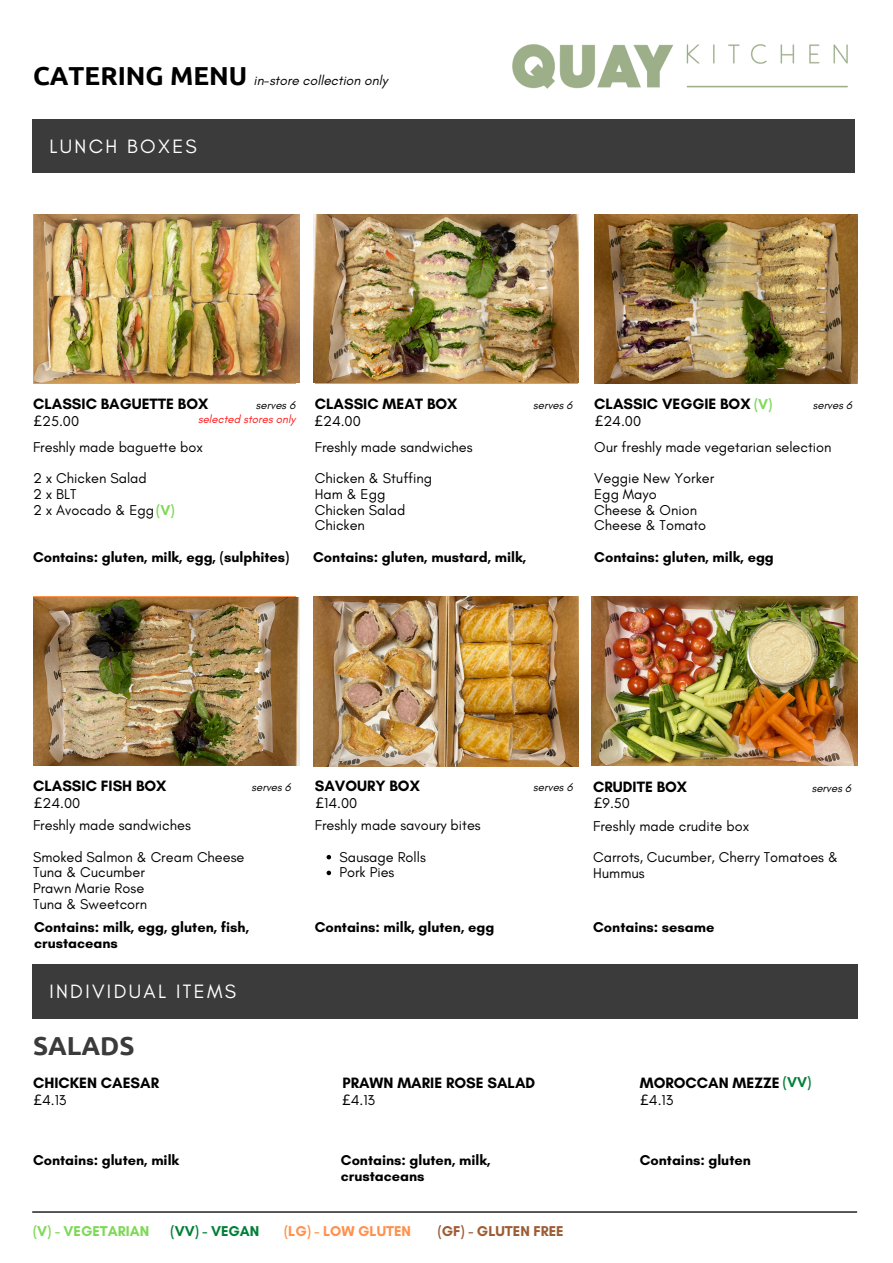
<style>
.page{position:relative;width:893px;height:1263px;background:#fff}
.page>*{position:absolute;margin:0;border:0;box-sizing:border-box;transform-origin:0 0}
.t1{font:700 26.03px "Ubuntu";color:#000}
.t2{font:700 26.03px "Ubuntu";color:#3b3b3b}
.t3{font:19.65px "Glacial Indifference";letter-spacing:.12em;color:#fff}
.t4{font:700 15.3px "Glacial Indifference";color:#000}
.t5{font:14.48px/15.8px "Glacial Indifference";color:#000}
.t6{font:700 14.48px/15.8px "Glacial Indifference";color:#000}
.t7{font:700 14.48px "Glacial Indifference";color:#9d5c34}
.t8{font:700 14.48px "Glacial Indifference";color:#7ed957}
.t9{font:700 14.48px "Glacial Indifference";color:#ff914d}
.t10{font:700 14.48px "Glacial Indifference";color:#008037}
.t11{font:italic 13.8px "Glacial Indifference";color:#000}
.t12{font:italic 11.55px "Glacial Indifference";color:#000}
.t13{font:italic 11.55px "Glacial Indifference";color:#ff1616}
.s1{font-size:14.48px;color:#7ed957}
.s2{font-family:"Noto Sans"}
.s3{font-weight:700;color:#7ed957}
.s4{font-size:14.48px;color:#008037}
</style>
<div class="page">
<div style="left:32px;top:120px;width:822px;height:53px;background:#3b3b3b"></div>
<hr style="left:32px;top:1211px;width:825px;height:2px;background:#3b3b3b">
<div style="left:32px;top:965px;width:825px;height:53px;background:#3b3b3b"></div>
<img style="left:313px;top:597px;width:265px;height:169px">
<img style="left:34px;top:214px;width:265px;height:169px">
<img style="left:313px;top:214px;width:265px;height:169px">
<img style="left:34px;top:597px;width:265px;height:168px">
<img style="left:595px;top:214px;width:262px;height:169px">
<img style="left:591px;top:596px;width:266px;height:170px">
<svg style="left:326px;top:855px;width:5px;height:4px"></svg>
<svg style="left:326px;top:871px;width:5px;height:4px"></svg>
<img style="left:512px;top:44px;width:336px;height:45px">
<h1 class="t1" style="left:33px;top:61px;width:216px">CATERING MENU</h1>
<p class="t11" style="left:253px;top:72px;width:136px">in-store collection only</p>
<h2 class="t3" style="left:49px;top:134px;width:149px">LUNCH BOXES</h2>
<p class="t4" style="left:33px;top:395px;width:177px">CLASSIC BAGUETTE BOX</p>
<p class="t4" style="left:315px;top:395px;width:144px">CLASSIC MEAT BOX</p>
<p class="t4" style="left:594px;top:395px;width:180px">CLASSIC VEGGIE BOX <span class="s1">(V)</span></p>
<p class="t12" style="left:256px;top:398px;width:41px">serves 6</p>
<p class="t12" style="left:533px;top:398px;width:41px">serves 6</p>
<p class="t12" style="left:813px;top:398px;width:41px">serves 6</p>
<p class="t13" style="left:198px;top:412px;width:99px">selected stores only</p>
<p class="t5" style="left:34px;top:413px;width:47px"><span class="s2">£</span>25.00</p>
<p class="t5" style="left:315px;top:413px;width:48px"><span class="s2">£</span>24.00</p>
<p class="t5" style="left:595px;top:413px;width:48px"><span class="s2">£</span>24.00</p>
<p class="t5" style="left:33px;top:431px;width:171px;line-height:31.5px">Freshly made baguette box<br>2 x Chicken Salad</p>
<p class="t5" style="left:33px;top:486px;width:143px">2 x BLT<br>2 x Avocado &amp; Egg<span class="s3">(V)</span></p>
<p class="t6" style="left:33px;top:549px;width:258px">Contains: gluten, milk, egg, (sulphites)</p>
<p class="t6" style="left:313px;top:549px;width:215px">Contains: gluten, mustard, milk,</p>
<p class="t5" style="left:315px;top:431px;width:159px;line-height:31.5px">Freshly made sandwiches<br>Chicken &amp; Stuffing</p>
<p class="t5" style="left:315px;top:486px;width:92px">Ham &amp; Egg<br>Chicken Salad<br>Chicken</p>
<p class="t5" style="left:594px;top:431px;width:239px;line-height:31.5px">Our freshly made vegetarian selection<br>Veggie New Yorker</p>
<p class="t5" style="left:594px;top:486px;width:113px">Egg Mayo<br>Cheese &amp; Onion<br>Cheese &amp; Tomato</p>
<p class="t6" style="left:594px;top:549px;width:181px">Contains: gluten, milk, egg</p>
<p class="t4" style="left:33px;top:776px;width:135px">CLASSIC FISH BOX</p>
<p class="t4" style="left:315px;top:776px;width:107px">SAVOURY BOX</p>
<p class="t12" style="left:251px;top:780px;width:41px">serves 6</p>
<p class="t12" style="left:533px;top:780px;width:41px">serves 6</p>
<p class="t5" style="left:34px;top:795px;width:48px"><span class="s2">£</span>24.00</p>
<p class="t5" style="left:316px;top:795px;width:43px"><span class="s2">£</span>14.00</p>
<p class="t5" style="left:33px;top:809px;width:213px;line-height:31.5px">Freshly made sandwiches<br>Smoked Salmon &amp; Cream Cheese</p>
<p class="t5" style="left:33px;top:864px;width:116px">Tuna &amp; Cucumber<br>Prawn Marie Rose<br>Tuna &amp; Sweetcorn</p>
<p class="t6" style="left:34px;top:919px;width:217px">Contains: milk, egg, gluten, fish, crustaceans</p>
<h2 class="t3" style="left:49px;top:979px;width:188px">INDIVIDUAL ITEMS</h2>
<h1 class="t2" style="left:33px;top:1030px;width:103px">SALADS</h1>
<p class="t5" style="left:315px;top:817px;width:167px">Freshly made savoury bites</p>
<p class="t5" style="left:339px;top:849px;width:88px">Sausage Rolls<br>Pork Pies</p>
<p class="t6" style="left:315px;top:919px;width:181px">Contains: milk, gluten, egg</p>
<p class="t4" style="left:593px;top:777px;width:95px">CRUDITE BOX</p>
<p class="t5" style="left:593px;top:810px;width:246px;line-height:31.5px">Freshly made crudite box<br>Carrots, Cucumber, Cherry Tomatoes &amp;</p>
<p class="t5" style="left:593px;top:865px;width:53px">Hummus</p>
<p class="t12" style="left:811px;top:781px;width:41px">serves 6</p>
<p class="t5" style="left:594px;top:795px;width:37px"><span class="s2">£</span>9.50</p>
<p class="t6" style="left:593px;top:919px;width:123px">Contains: sesame</p>
<p class="t4" style="left:33px;top:1073px;width:128px">CHICKEN CAESAR</p>
<p class="t4" style="left:342px;top:1073px;width:194px">PRAWN MARIE ROSE SALAD</p>
<p class="t4" style="left:640px;top:1073px;width:173px">MOROCCAN MEZZE <span class="s4">(VV)</span></p>
<p class="t5" style="left:34px;top:1092px;width:34px"><span class="s2">£</span>4.13</p>
<p class="t5" style="left:342px;top:1092px;width:34px"><span class="s2">£</span>4.13</p>
<p class="t5" style="left:640px;top:1092px;width:34px"><span class="s2">£</span>4.13</p>
<p class="t6" style="left:33px;top:1152px;width:148px">Contains: gluten, milk</p>
<p class="t6" style="left:341px;top:1152px;width:151px">Contains: gluten, milk, crustaceans</p>
<p class="t8" style="left:33px;top:1222px;width:118px">(V) - VEGETARIAN</p>
<p class="t10" style="left:170px;top:1222px;width:90px">(VV) - VEGAN</p>
<p class="t9" style="left:284px;top:1222px;width:128px">(LG) - LOW GLUTEN</p>
<p class="t7" style="left:438px;top:1222px;width:127px">(GF) - GLUTEN FREE</p>
<p class="t6" style="left:640px;top:1152px;width:113px">Contains: gluten</p>
</div>
